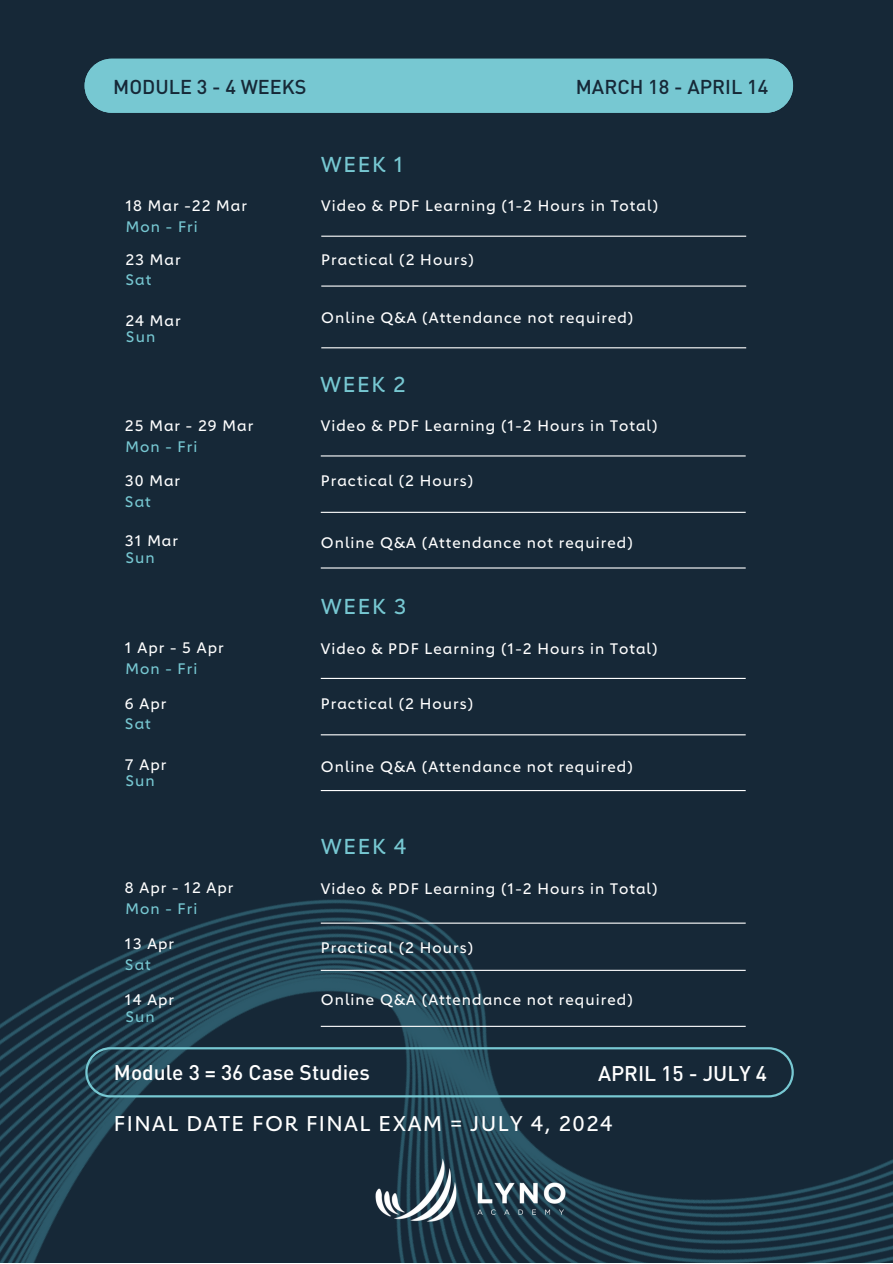
<style>
.page{position:relative;width:893px;height:1264px;background:#fff}
.page>*{position:absolute;margin:0;border:0;box-sizing:border-box;transform-origin:0 0}
.t1{font:21.3px "Carnero";letter-spacing:.07em;color:#77c8d2}
.t2{font:500 21px "DIN Pro";color:#fff}
.t3{font:21px "Carnero";letter-spacing:.07em;color:#fff}
.t4{font:500 19.8px "DIN Pro";color:#162837}
.t5{font:15px "Carnero";letter-spacing:.07em;color:#fff}
.t6{font:15px "Carnero";letter-spacing:.07em;color:#77c8d2}
</style>
<div class="page">
<div style="left:0;top:0;width:892px;height:1262px;background:#162837"></div>
<img style="left:0;top:567px;width:892px;height:695px">
<hr style="left:321px;top:455px;width:424px;height:1px;background:#fff">
<hr style="left:321px;top:512px;width:424px;height:1px;background:#fff">
<hr style="left:321px;top:567px;width:424px;height:1px;background:#fff">
<hr style="left:321px;top:678px;width:424px;height:1px;background:#fff">
<hr style="left:321px;top:734px;width:424px;height:1px;background:#fff">
<hr style="left:321px;top:790px;width:424px;height:1px;background:#fff">
<img style="left:336px;top:1118px;width:269px;height:144px">
<hr style="left:321px;top:236px;width:425px;height:1px;background:#fff">
<hr style="left:321px;top:285px;width:425px;height:2px;background:#fff">
<hr style="left:321px;top:347px;width:425px;height:1px;background:#fff">
<div style="left:85px;top:59px;width:708px;height:54px;background:#77c8d2"></div>
<hr style="left:321px;top:922px;width:424px;height:1px;background:#fff">
<hr style="left:321px;top:969px;width:424px;height:1px;background:#fff">
<hr style="left:321px;top:1025px;width:424px;height:1px;background:#fff">
<svg style="left:85px;top:1047px;width:708px;height:50px"></svg>
<p class="t4" style="left:113px;top:74px;width:195px">MODULE 3 - 4 WEEKS</p>
<p class="t4" style="left:575px;top:74px;width:194px">MARCH 18 - APRIL 14</p>
<p class="t5" style="left:125px;top:200px;width:123px">18 Mar -22 Mar</p>
<p class="t6" style="left:126px;top:220px;width:73px">Mon - Fri</p>
<p class="t5" style="left:125px;top:253px;width:57px">23 Mar</p>
<p class="t6" style="left:125px;top:274px;width:27px">Sat</p>
<p class="t5" style="left:125px;top:314px;width:57px">24 Mar</p>
<p class="t6" style="left:126px;top:331px;width:31px">Sun</p>
<p class="t5" style="left:125px;top:419px;width:130px">25 Mar - 29 Mar</p>
<p class="t6" style="left:125px;top:440px;width:73px">Mon - Fri</p>
<p class="t5" style="left:125px;top:474px;width:57px">30 Mar</p>
<p class="t6" style="left:125px;top:495px;width:27px">Sat</p>
<p class="t5" style="left:125px;top:535px;width:55px">31 Mar</p>
<p class="t6" style="left:125px;top:552px;width:31px">Sun</p>
<p class="t5" style="left:125px;top:642px;width:100px">1 Apr - 5 Apr</p>
<p class="t6" style="left:125px;top:662px;width:73px">Mon - Fri</p>
<p class="t5" style="left:125px;top:697px;width:43px">6 Apr</p>
<p class="t6" style="left:125px;top:718px;width:27px">Sat</p>
<p class="t5" style="left:125px;top:758px;width:43px">7 Apr</p>
<p class="t6" style="left:125px;top:775px;width:31px">Sun</p>
<p class="t5" style="left:125px;top:882px;width:110px">8 Apr - 12 Apr</p>
<p class="t6" style="left:125px;top:902px;width:73px">Mon - Fri</p>
<p class="t5" style="left:125px;top:937px;width:51px">13 Apr</p>
<p class="t6" style="left:125px;top:958px;width:27px">Sat</p>
<p class="t5" style="left:125px;top:993px;width:51px">14 Apr</p>
<p class="t6" style="left:125px;top:1010px;width:31px">Sun</p>
<p class="t1" style="left:321px;top:156px;width:84px">WEEK 1</p>
<p class="t5" style="left:321px;top:200px;width:338px">Video &amp; PDF Learning (1-2 Hours in Total)</p>
<p class="t5" style="left:321px;top:253px;width:154px">Practical (2 Hours)</p>
<p class="t5" style="left:321px;top:312px;width:313px">Online Q&amp;A (Attendance not required)</p>
<p class="t1" style="left:320px;top:376px;width:87px">WEEK 2</p>
<p class="t5" style="left:321px;top:419px;width:338px">Video &amp; PDF Learning (1-2 Hours in Total)</p>
<p class="t5" style="left:321px;top:474px;width:154px">Practical (2 Hours)</p>
<p class="t5" style="left:321px;top:536px;width:313px">Online Q&amp;A (Attendance not required)</p>
<p class="t1" style="left:321px;top:597px;width:87px">WEEK 3</p>
<p class="t5" style="left:321px;top:643px;width:338px">Video &amp; PDF Learning (1-2 Hours in Total)</p>
<p class="t5" style="left:321px;top:697px;width:154px">Practical (2 Hours)</p>
<p class="t5" style="left:321px;top:760px;width:313px">Online Q&amp;A (Attendance not required)</p>
<p class="t1" style="left:321px;top:837px;width:87px">WEEK 4</p>
<p class="t5" style="left:321px;top:883px;width:338px">Video &amp; PDF Learning (1-2 Hours in Total)</p>
<p class="t5" style="left:321px;top:941px;width:154px">Practical (2 Hours)</p>
<p class="t5" style="left:321px;top:993px;width:313px">Online Q&amp;A (Attendance not required)</p>
<p class="t2" style="left:114px;top:1059px;width:257px">Module 3 = 36 Case Studies</p>
<p class="t2" style="left:598px;top:1059px;width:171px">APRIL 15 - JULY 4</p>
<p class="t3" style="left:114px;top:1115px;width:500px">FINAL DATE FOR FINAL EXAM = JULY 4, 2024</p>
</div>
